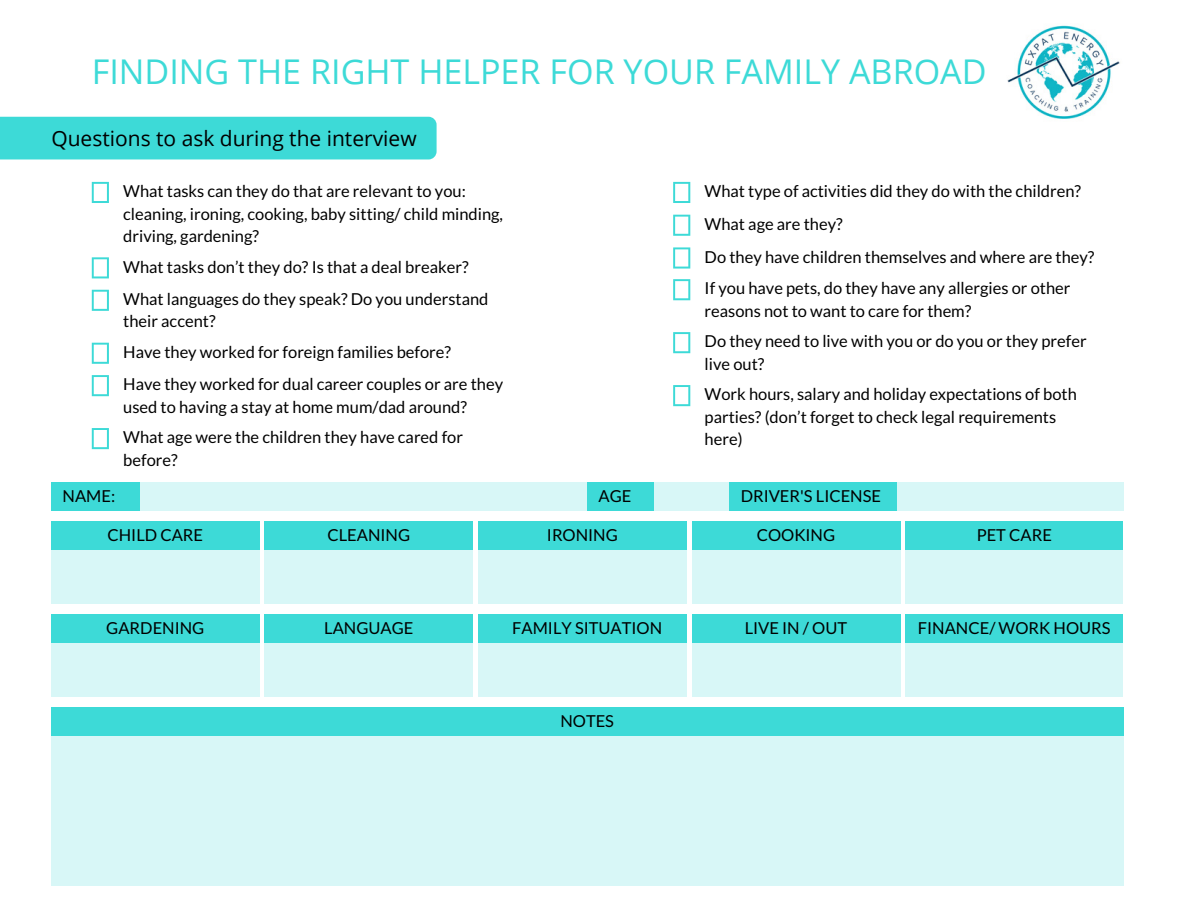
<style>
.page{position:relative;width:1188px;height:918px;background:#fff}
.page>*{position:absolute;margin:0;border:0;box-sizing:border-box;transform-origin:0 0}
.t1{font:34.05px "Open Sans";color:#3ddad7}
.t2{font:21px "Open Sans";color:#000}
.t3{font:16.5px/22.5px "Lato";color:#000}
</style>
<div class="page">
<div style="left:0;top:117px;width:437px;height:42px;background:#3ddad7"></div>
<svg style="left:92px;top:182px;width:17px;height:21px"></svg>
<svg style="left:92px;top:257px;width:17px;height:21px"></svg>
<svg style="left:92px;top:290px;width:17px;height:21px"></svg>
<svg style="left:92px;top:343px;width:17px;height:21px"></svg>
<svg style="left:92px;top:375px;width:17px;height:21px"></svg>
<svg style="left:92px;top:428px;width:17px;height:21px"></svg>
<svg style="left:673px;top:182px;width:17px;height:21px"></svg>
<svg style="left:673px;top:215px;width:17px;height:21px"></svg>
<svg style="left:673px;top:247px;width:17px;height:22px"></svg>
<svg style="left:673px;top:279px;width:17px;height:21px"></svg>
<svg style="left:673px;top:332px;width:17px;height:21px"></svg>
<svg style="left:673px;top:385px;width:17px;height:21px"></svg>
<img style="left:1006px;top:14px;width:117px;height:116px;border-radius:50%">
<div style="left:51px;top:482px;width:1073px;height:28px;background:#d8f7f7"></div>
<div style="left:51px;top:482px;width:89px;height:28px;background:#3ddad7"></div>
<div style="left:729px;top:482px;width:168px;height:28px;background:#3ddad7"></div>
<div style="left:587px;top:482px;width:67px;height:28px;background:#3ddad7"></div>
<div style="left:51px;top:521px;width:209px;height:82px;background:#d8f7f7"></div>
<div style="left:51px;top:521px;width:209px;height:28px;background:#3ddad7"></div>
<div style="left:265px;top:521px;width:208px;height:82px;background:#d8f7f7"></div>
<div style="left:265px;top:521px;width:208px;height:28px;background:#3ddad7"></div>
<div style="left:478px;top:521px;width:209px;height:82px;background:#d8f7f7"></div>
<div style="left:478px;top:521px;width:209px;height:28px;background:#3ddad7"></div>
<div style="left:692px;top:521px;width:208px;height:82px;background:#d8f7f7"></div>
<div style="left:692px;top:521px;width:208px;height:28px;background:#3ddad7"></div>
<div style="left:906px;top:521px;width:217px;height:82px;background:#d8f7f7"></div>
<div style="left:906px;top:521px;width:217px;height:28px;background:#3ddad7"></div>
<div style="left:51px;top:615px;width:209px;height:82px;background:#d8f7f7"></div>
<div style="left:51px;top:615px;width:209px;height:28px;background:#3ddad7"></div>
<div style="left:265px;top:615px;width:208px;height:82px;background:#d8f7f7"></div>
<div style="left:265px;top:615px;width:208px;height:28px;background:#3ddad7"></div>
<div style="left:478px;top:615px;width:209px;height:82px;background:#d8f7f7"></div>
<div style="left:478px;top:615px;width:209px;height:28px;background:#3ddad7"></div>
<div style="left:692px;top:615px;width:208px;height:82px;background:#d8f7f7"></div>
<div style="left:692px;top:615px;width:208px;height:28px;background:#3ddad7"></div>
<div style="left:906px;top:615px;width:217px;height:82px;background:#d8f7f7"></div>
<div style="left:906px;top:615px;width:217px;height:28px;background:#3ddad7"></div>
<div style="left:51px;top:708px;width:1073px;height:177px;background:#d8f7f7"></div>
<div style="left:51px;top:708px;width:1073px;height:28px;background:#3ddad7"></div>
<h1 class="t1" style="left:92px;top:47px;width:896px">FINDING THE RIGHT HELPER FOR YOUR FAMILY ABROAD</h1>
<p class="t2" style="left:51px;top:124px;width:367px">Questions to ask during the interview</p>
<p class="t3" style="left:123px;top:179px;width:381px">What tasks can they do that are relevant to you: cleaning, ironing, cooking, baby sitting/ child minding, driving, gardening?</p>
<p class="t3" style="left:123px;top:250px;width:367px;line-height:32.4px">What tasks don’t they do? Is that a deal breaker?<br>What languages do they speak? Do you understand</p>
<p class="t3" style="left:123px;top:306px;width:329px;line-height:30.5px">their accent?<br>Have they worked for foreign families before?</p>
<p class="t3" style="left:123px;top:373px;width:381px">Have they worked for dual career couples or are they used to having a stay at home mum/dad around?</p>
<p class="t3" style="left:123px;top:426px;width:341px">What age were the children they have cared for before?</p>
<p class="t3" style="left:705px;top:175px;width:391px;line-height:32.4px">What type of activities did they do with the children?<br>What age are they?<br>Do they have children themselves and where are they?<br>If you have pets, do they have any allergies or other</p>
<p class="t3" style="left:705px;top:295px;width:384px;line-height:30.5px">reasons not to want to care for them?<br>Do they need to live with you or do you or they prefer</p>
<p class="t3" style="left:705px;top:348px;width:374px;line-height:30.5px">live out?<br>Work hours, salary and holiday expectations of both</p>
<p class="t3" style="left:705px;top:405px;width:353px">parties? (don’t forget to check legal requirements here)</p>
<p class="t3" style="left:63px;top:484px;width:54px">NAME:</p>
<p class="t3" style="left:598px;top:484px;width:34px">AGE</p>
<p class="t3" style="left:741px;top:484px;width:142px">DRIVER'S LICENSE</p>
<p class="t3" style="left:108px;top:523px;width:97px">CHILD CARE</p>
<p class="t3" style="left:328px;top:523px;width:84px">CLEANING</p>
<p class="t3" style="left:547px;top:523px;width:72px">IRONING</p>
<p class="t3" style="left:757px;top:523px;width:80px">COOKING</p>
<p class="t3" style="left:977px;top:523px;width:77px">PET CARE</p>
<p class="t3" style="left:106px;top:616px;width:100px">GARDENING</p>
<p class="t3" style="left:324px;top:616px;width:91px">LANGUAGE</p>
<p class="t3" style="left:512px;top:616px;width:151px">FAMILY SITUATION</p>
<p class="t3" style="left:745px;top:616px;width:104px">LIVE IN / OUT</p>
<p class="t3" style="left:918px;top:616px;width:194px">FINANCE/ WORK HOURS</p>
<p class="t3" style="left:560px;top:710px;width:55px">NOTES</p>
</div>
